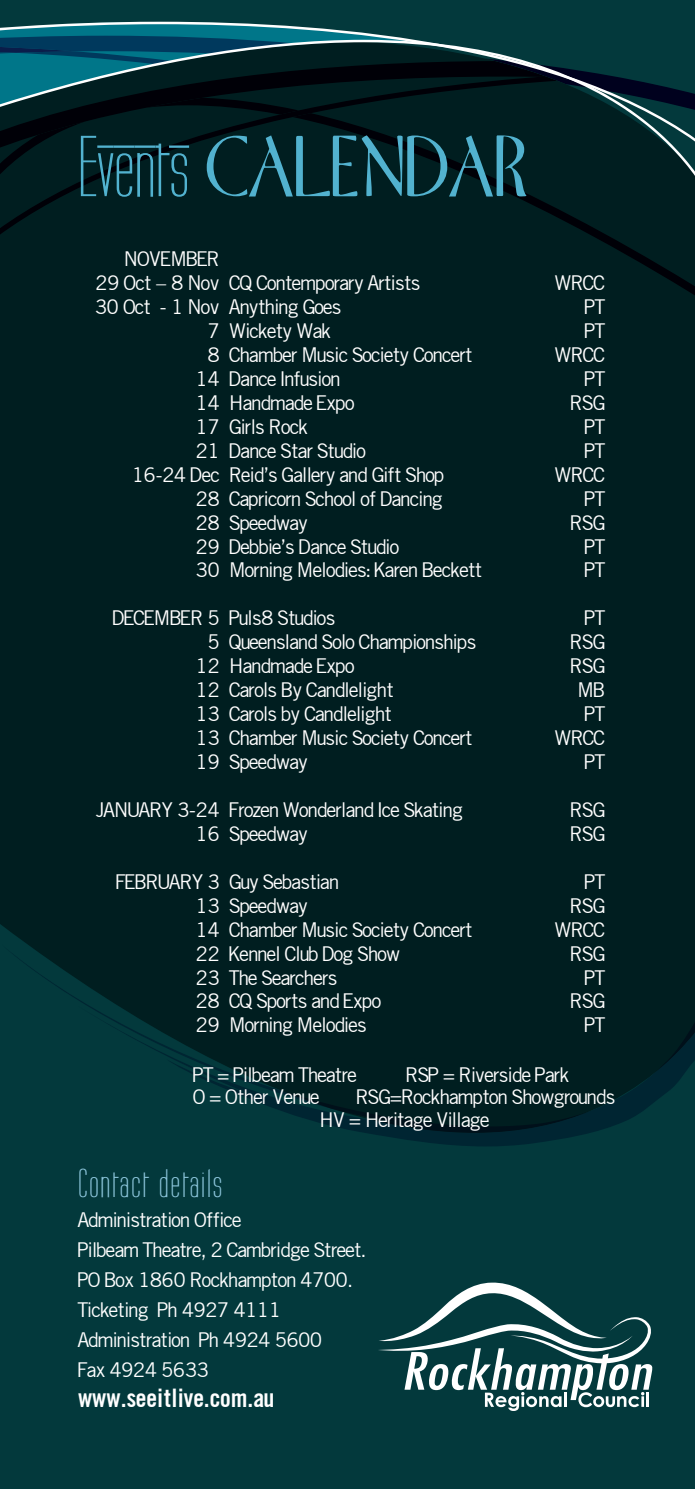
<style>
.page{position:relative;width:695px;height:1489px;background:#fff}
.page>*{position:absolute;margin:0;border:0;box-sizing:border-box;transform-origin:0 0}
.t1{font:75px "Toque Display S Si";color:#52b2cf}
.t2{font:35px "Labtop";letter-spacing:.05em;color:#8dc6dc}
.t3{font:25px "Commerce Black Cond S Si";color:#fff}
.t4{font:20px/30px "Commerce S Si";color:#fff}
.s1{font-family:"Labtop Overscore"}
</style>
<div class="page">
<div style="left:0;top:0;width:694px;height:1488px;background:#03393c"></div>
<div style="left:0;top:313px;width:694px;height:631px;background:#001e20"></div>
<div style="left:0;top:225px;width:694px;height:88px;background:#001e20"></div>
<div style="left:0;top:225px;width:557px;height:32px;background:#001e20"></div>
<svg style="left:362px;top:944px;width:332px;height:202px;fill:#001e20"></svg>
<svg style="left:292px;top:989px;width:402px;height:143px;fill:#001e20"></svg>
<svg style="left:0;top:916px;width:362px;height:198px;fill:#001e20"></svg>
<div style="left:0;top:163px;width:694px;height:62px;background:#001e20"></div>
<svg style="left:0;top:22px;width:694px;height:141px;fill:#001e20"></svg>
<svg style="left:379px;top:1282px;width:273px;height:128px"></svg>
<h1 class="t1" style="left:78px;top:135px;width:452px"><span class="s1">Events</span> CALENDAR</h1>
<p class="t4" style="left:96px;top:247px;width:326px;line-height:24px;text-indent:28px">NOVEMBER<br>29 Oct – 8 Nov CQ Contemporary Artists</p>
<p class="t4" style="left:554px;top:268px;width:51px">WRCC</p>
<p class="t4" style="left:95px;top:292px;width:247px">30 Oct - 1 Nov Anything Goes</p>
<p class="t4" style="left:584px;top:292px;width:21px">PT</p>
<p class="t4" style="left:208px;top:315px;width:124px">7 Wickety Wak</p>
<p class="t4" style="left:584px;top:315px;width:21px">PT</p>
<p class="t4" style="left:208px;top:339px;width:266px">8 Chamber Music Society Concert</p>
<p class="t4" style="left:554px;top:339px;width:51px">WRCC</p>
<p class="t4" style="left:196px;top:363px;width:145px">14 Dance Infusion</p>
<p class="t4" style="left:584px;top:363px;width:21px">PT</p>
<p class="t4" style="left:196px;top:387px;width:160px">14 Handmade Expo</p>
<p class="t4" style="left:570px;top:387px;width:36px">RSG</p>
<p class="t4" style="left:196px;top:411px;width:113px">17 Girls Rock</p>
<p class="t4" style="left:584px;top:411px;width:21px">PT</p>
<p class="t4" style="left:196px;top:435px;width:171px">21 Dance Star Studio</p>
<p class="t4" style="left:584px;top:435px;width:21px">PT</p>
<p class="t4" style="left:132px;top:459px;width:313px">16-24 Dec Reid’s Gallery and Gift Shop</p>
<p class="t4" style="left:554px;top:459px;width:51px">WRCC</p>
<p class="t4" style="left:196px;top:483px;width:248px">28 Capricorn School of Dancing</p>
<p class="t4" style="left:584px;top:483px;width:21px">PT</p>
<p class="t4" style="left:196px;top:507px;width:113px">28 Speedway</p>
<p class="t4" style="left:570px;top:507px;width:36px">RSG</p>
<p class="t4" style="left:196px;top:531px;width:204px">29 Debbie’s Dance Studio</p>
<p class="t4" style="left:584px;top:531px;width:21px">PT</p>
<p class="t4" style="left:196px;top:555px;width:287px">30 Morning Melodies: Karen Beckett</p>
<p class="t4" style="left:584px;top:555px;width:21px">PT</p>
<p class="t4" style="left:113px;top:603px;width:223px">DECEMBER 5 Puls8 Studios</p>
<p class="t4" style="left:584px;top:603px;width:21px">PT</p>
<p class="t4" style="left:208px;top:627px;width:270px">5 Queensland Solo Championships</p>
<p class="t4" style="left:570px;top:627px;width:36px">RSG</p>
<p class="t4" style="left:196px;top:650px;width:160px">12 Handmade Expo</p>
<p class="t4" style="left:570px;top:650px;width:36px">RSG</p>
<p class="t4" style="left:196px;top:674px;width:199px">12 Carols By Candlelight</p>
<p class="t4" style="left:577px;top:674px;width:29px">MB</p>
<p class="t4" style="left:196px;top:698px;width:197px">13 Carols by Candlelight</p>
<p class="t4" style="left:584px;top:698px;width:21px">PT</p>
<p class="t4" style="left:196px;top:722px;width:278px">13 Chamber Music Society Concert</p>
<p class="t4" style="left:554px;top:722px;width:51px">WRCC</p>
<p class="t4" style="left:196px;top:746px;width:113px">19 Speedway</p>
<p class="t4" style="left:584px;top:746px;width:21px">PT</p>
<p class="t4" style="left:95px;top:794px;width:369px">JANUARY 3-24 Frozen Wonderland Ice Skating</p>
<p class="t4" style="left:570px;top:794px;width:36px">RSG</p>
<p class="t4" style="left:196px;top:818px;width:113px">16 Speedway</p>
<p class="t4" style="left:570px;top:818px;width:36px">RSG</p>
<p class="t4" style="left:116px;top:866px;width:224px">FEBRUARY 3 Guy Sebastian</p>
<p class="t4" style="left:584px;top:866px;width:21px">PT</p>
<p class="t4" style="left:196px;top:890px;width:113px">13 Speedway</p>
<p class="t4" style="left:570px;top:890px;width:36px">RSG</p>
<p class="t4" style="left:196px;top:914px;width:278px">14 Chamber Music Society Concert</p>
<p class="t4" style="left:554px;top:914px;width:51px">WRCC</p>
<p class="t4" style="left:196px;top:938px;width:205px">22 Kennel Club Dog Show</p>
<p class="t4" style="left:570px;top:938px;width:36px">RSG</p>
<p class="t4" style="left:196px;top:962px;width:143px">23 The Searchers</p>
<p class="t4" style="left:584px;top:962px;width:21px">PT</p>
<p class="t4" style="left:196px;top:986px;width:186px">28 CQ Sports and Expo</p>
<p class="t4" style="left:570px;top:986px;width:36px">RSG</p>
<p class="t4" style="left:196px;top:1009px;width:172px">29 Morning Melodies</p>
<p class="t4" style="left:584px;top:1009px;width:21px">PT</p>
<p class="t4" style="left:193px;top:1059px;width:165px">PT = Pilbeam Theatre</p>
<p class="t4" style="left:406px;top:1059px;width:164px">RSP = Riverside Park</p>
<p class="t4" style="left:193px;top:1081px;width:127px">O = Other Venue</p>
<p class="t4" style="left:320px;top:1085px;width:296px;line-height:22.5px;text-indent:36px">RSG=Rockhampton Showgrounds<br>HV = Heritage Village</p>
<h2 class="t2" style="left:78px;top:1162px;width:146px">Contact details</h2>
<p class="t4" style="left:78px;top:1204px;width:289px">Administration Office<br>Pilbeam Theatre, 2 Cambridge Street.<br>PO Box 1860 Rockhampton 4700.<br>Ticketing Ph 4927 4111<br>Administration Ph 4924 5600<br>Fax 4924 5633</p>
<p class="t3" style="left:78px;top:1382px;width:198px">www.seeitlive.com.au</p>
</div>
